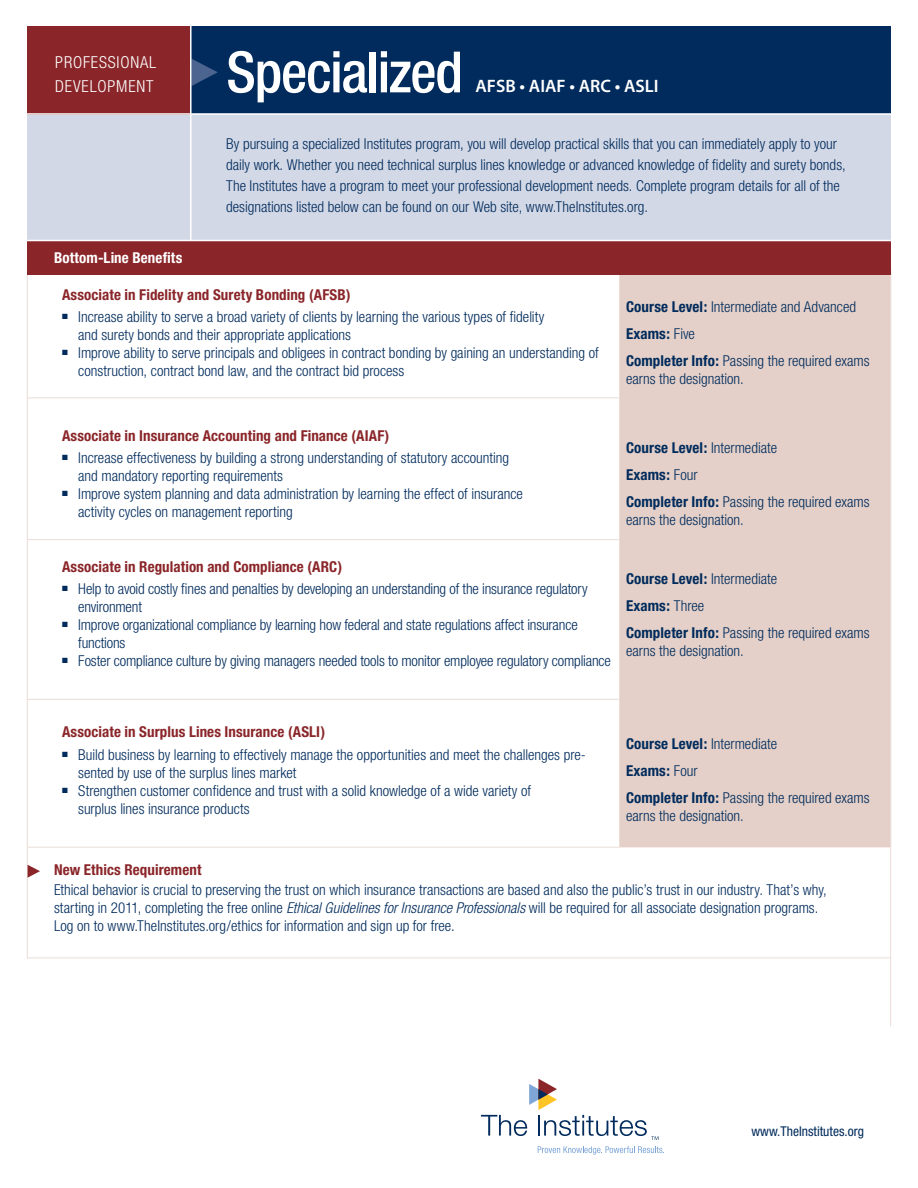
<style>
.page{position:relative;width:918px;height:1188px;background:#fff}
.page>*{position:absolute;margin:0;border:0;box-sizing:border-box;transform-origin:0 0}
.t1{font:500 condensed 57px "Helvetica Neue";letter-spacing:-.025em;color:#fff}
.t2{font:600 18px "Myriad Pro";color:#fff}
.t3{font:300 condensed 16.5px/24px "Helvetica Neue";letter-spacing:.085em;color:#fff}
.t4{font:300 condensed 15px/18px "Helvetica Neue";color:#002b5c}
.t5{font:700 condensed 15px "Helvetica Neue";letter-spacing:.005em;color:#8a2529}
.t6{font:700 condensed 15px "Helvetica Neue";letter-spacing:.01em;color:#fff}
.t7{font:condensed 13.5px "Helvetica Neue";color:#002b5c}
.s1{font-weight:700}
.s2{font-style:italic}
</style>
<div class="page">
<div style="left:619px;top:275px;width:271px;height:572px;background:#e4d0c8"></div>
<hr style="left:27px;top:267px;width:1px;height:691px;background:#ebddd7">
<hr style="left:890px;top:267px;width:1px;height:760px;background:#ebddd7">
<div style="left:27px;top:241px;width:864px;height:34px;background:#8a2529"></div>
<div style="left:27px;top:113px;width:864px;height:128px;background:#d3d8e6"></div>
<div style="left:27px;top:26px;width:165px;height:88px;background:#8a2529"></div>
<div style="left:190px;top:26px;width:701px;height:87px;background:#002b5c"></div>
<svg style="left:481px;top:1079px;width:177px;height:61px"></svg>
<svg style="left:538px;top:1146px;width:126px;height:9px"></svg>
<hr style="left:27px;top:958px;width:864px;height:1px;background:#ebddd7">
<hr style="left:0;top:113px;width:918px;height:2px;background:#fff">
<svg style="left:192px;top:59px;width:26px;height:27px"></svg>
<hr style="left:12px;top:240px;width:895px;height:1px;background:#fff">
<hr style="left:190px;top:0;width:2px;height:241px;background:#fff">
<svg style="left:28px;top:865px;width:12px;height:13px"></svg>
<hr style="left:28px;top:397px;width:592px;height:1px;background:#ebddd7">
<hr style="left:27px;top:539px;width:592px;height:1px;background:#ebddd7">
<hr style="left:27px;top:699px;width:592px;height:1px;background:#ebddd7">
<hr style="left:27px;top:847px;width:592px;height:1px;background:#ebddd7">
<p class="t3" style="left:55px;top:50px;width:102px">Professi onal<br>Development</p>
<p class="t6" style="left:54px;top:249px;width:130px">Bottom-Line Benefits</p>
<h1 class="t1" style="left:226px;top:38px;width:238px">Specialized</h1>
<p class="t2" style="left:476px;top:75px;width:185px">AFSB • AIAF • ARC • ASLI</p>
<p class="t4" style="left:226px;top:133px;width:621px;line-height:21px">By pursuing a specialized Institutes program, you will develop practical skills that you can immediately apply to your daily work. Whether you need technical surplus lines knowledge or advanced knowledge of fidelity and surety bonds, The Institutes have a program to meet your professional development needs. Complete program details for all of the designations listed below can be found on our Web site, www.TheInstitutes.org.</p>
<p class="t5" style="left:62px;top:285px;width:290px">Associate in Fidelity and Surety Bonding (AFSB)</p>
<p class="t4" style="left:78px;top:308px;width:468px;text-indent:-16px">■ Increase ability to serve a broad variety of clients by learning the various types of fidelity and surety bonds and their appropriate applications</p>
<p class="t4" style="left:78px;top:344px;width:522px;text-indent:-16px">■ Improve ability to serve principals and obligees in contract bonding by gaining an understanding of construction, contract bond law, and the contract bid process</p>
<p class="t4" style="left:626px;top:293px;width:245px;line-height:27px"><span class="s1">Course Level:</span> Intermediate and Advanced<br><span class="s1">Exams:</span> Five<br><span class="s1">Completer Info:</span> Passing the required exams</p>
<p class="t4" style="left:626px;top:369px;width:119px">earns the designation.</p>
<p class="t5" style="left:62px;top:426px;width:329px">Associate in Insurance Accounting and Finance (AIAF)</p>
<p class="t4" style="left:78px;top:449px;width:432px;text-indent:-16px">■ Increase effectiveness by building a strong understanding of statutory accounting and mandatory reporting requirements</p>
<p class="t4" style="left:78px;top:485px;width:446px;text-indent:-16px">■ Improve system planning and data administration by learning the effect of insurance activity cycles on management reporting</p>
<p class="t5" style="left:62px;top:557px;width:282px">Associate in Regulation and Compliance (ARC)</p>
<p class="t4" style="left:78px;top:580px;width:511px;text-indent:-16px">■ Help to avoid costly fines and penalties by developing an understanding of the insurance regulatory environment</p>
<p class="t4" style="left:78px;top:616px;width:501px;text-indent:-16px">■ Improve organizational compliance by learning how federal and state regulations affect insurance functions</p>
<p class="t4" style="left:62px;top:652px;width:550px">■ Foster compliance culture by giving managers needed tools to monitor employee regulatory compliance</p>
<p class="t4" style="left:626px;top:434px;width:245px;line-height:27px"><span class="s1">Course Level:</span> Intermediate<br><span class="s1">Exams:</span> Four<br><span class="s1">Completer Info:</span> Passing the required exams</p>
<p class="t4" style="left:626px;top:510px;width:119px">earns the designation.</p>
<p class="t4" style="left:626px;top:565px;width:245px;line-height:27px"><span class="s1">Course Level:</span> Intermediate<br><span class="s1">Exams:</span> Three<br><span class="s1">Completer Info:</span> Passing the required exams</p>
<p class="t4" style="left:626px;top:641px;width:119px">earns the designation.</p>
<p class="t5" style="left:62px;top:723px;width:265px">Associate in Surplus Lines Insurance (ASLI)</p>
<p class="t4" style="left:78px;top:746px;width:509px;text-indent:-16px">■ Build business by learning to effectively manage the opportunities and meet the challenges pre&shy;sented by use of the surplus lines market</p>
<p class="t4" style="left:78px;top:782px;width:454px;text-indent:-16px">■ Strengthen customer confidence and trust with a solid knowledge of a wide variety of surplus lines insurance products</p>
<p class="t4" style="left:626px;top:731px;width:245px;line-height:27px"><span class="s1">Course Level:</span> Intermediate<br><span class="s1">Exams:</span> Four<br><span class="s1">Completer Info:</span> Passing the required exams</p>
<p class="t4" style="left:626px;top:807px;width:119px">earns the designation.</p>
<p class="t5" style="left:54px;top:861px;width:149px">New Ethics Requirement</p>
<p class="t4" style="left:54px;top:880px;width:774px">Ethical behavior is crucial to preserving the trust on which insurance transactions are based and also the public’s trust in our industry. That’s why, starting in 2011, completing the free online <span class="s2">Ethical Guidelines for Insurance Professionals</span> will be required for all associate designation programs.<br>Log on to www.TheInstitutes.org/ethics for information and sign up for free.</p>
<p class="t7" style="left:752px;top:1123px;width:114px">www.TheInstitutes.org</p>
</div>
